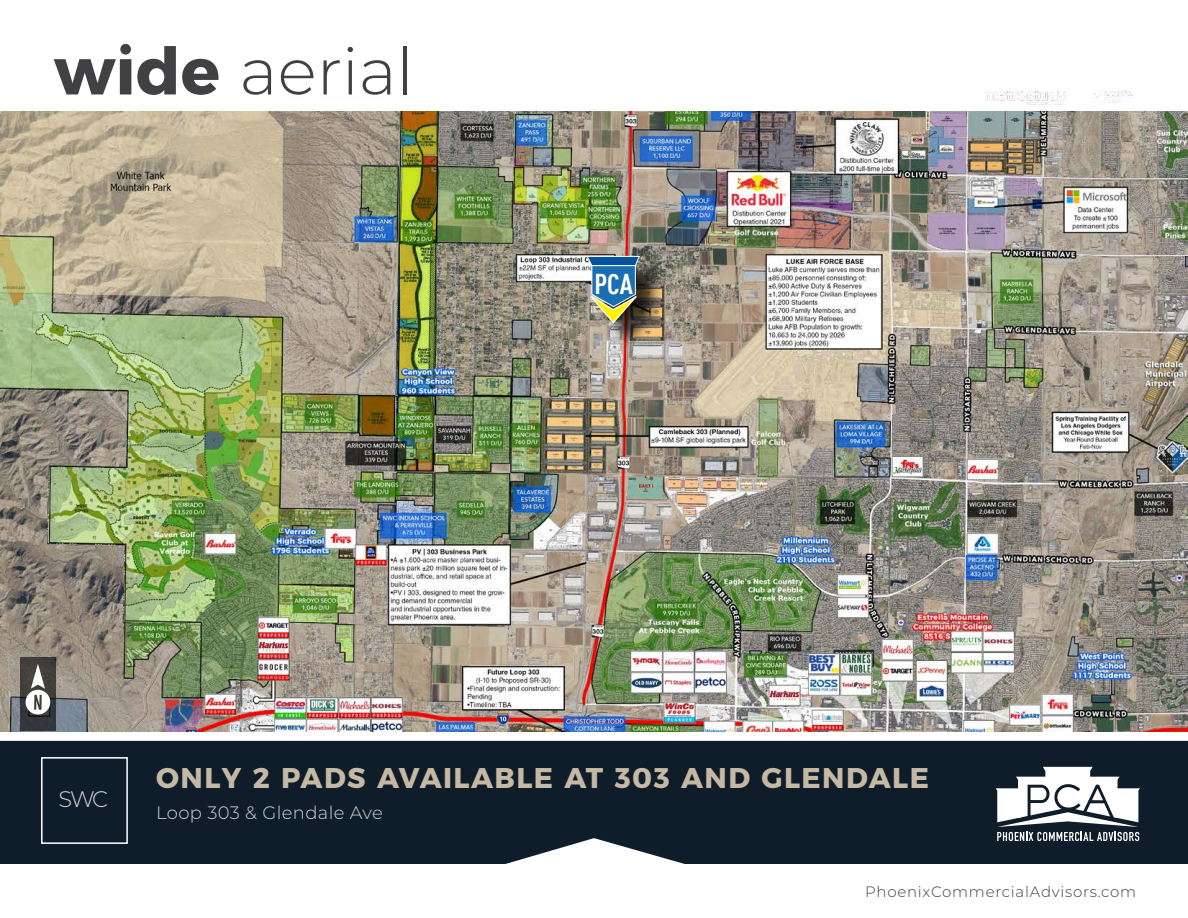
<style>
.page{position:relative;width:1188px;height:918px;background:#fff}
.page>*{position:absolute;margin:0;border:0;box-sizing:border-box;transform-origin:0 0}
.t1{font:300 65.25px "Montserrat";color:#414042}
.t2{font:700 28.5px "Montserrat";letter-spacing:.05em;color:#c5b9a3}
.t3{font:700 condensed 28.05px "DINOT";color:#fff}
.t4{font:300 22.5px "Montserrat";color:#d1d3d4}
.t5{font:300 18px "Montserrat";letter-spacing:.02em;color:#d1d3d4}
.t6{font:300 15px "Montserrat";letter-spacing:.05em;color:#414042}
.s1{font-weight:700}
</style>
<div class="page">
<div style="left:0;top:741px;width:1188px;height:123px;background:#0f1d2b"></div>
<svg style="left:996px;top:767px;width:144px;height:74px"></svg>
<div style="left:41px;top:757px;width:87px;height:87px;border:2px solid #fff"></div>
<img style="left:0;top:111px;width:1188px;height:620px">
<img style="left:985px;top:90px;width:80px;height:14px">
<img style="left:1095px;top:90px;width:37px;height:14px">
<svg style="left:20px;top:658px;width:36px;height:73px"></svg>
<svg style="left:25px;top:664px;width:25px;height:51px"></svg>
<div style="left:592px;top:260px;width:74px;height:89px;background:#000;opacity:.75"></div>
<svg style="left:586px;top:255px;width:56px;height:70px;background:#5b7f8d"></svg>
<h1 class="t1" style="left:54px;top:27px;width:361px"><span class="s1">wide</span> aerial</h1>
<p class="t3" style="left:594px;top:263px;width:40px">PCA</p>
<p class="t4" style="left:59px;top:784px;width:51px">SWC</p>
<p class="t2" style="left:156px;top:754px;width:774px">ONLY 2 PADS AVAILABLE AT 303 AND GLENDALE</p>
<p class="t5" style="left:156px;top:800px;width:228px">Loop 303 &amp; Glendale Ave</p>
<p class="t6" style="left:865px;top:881px;width:273px">PhoenixCommercialAdvisors.com</p>
</div>
